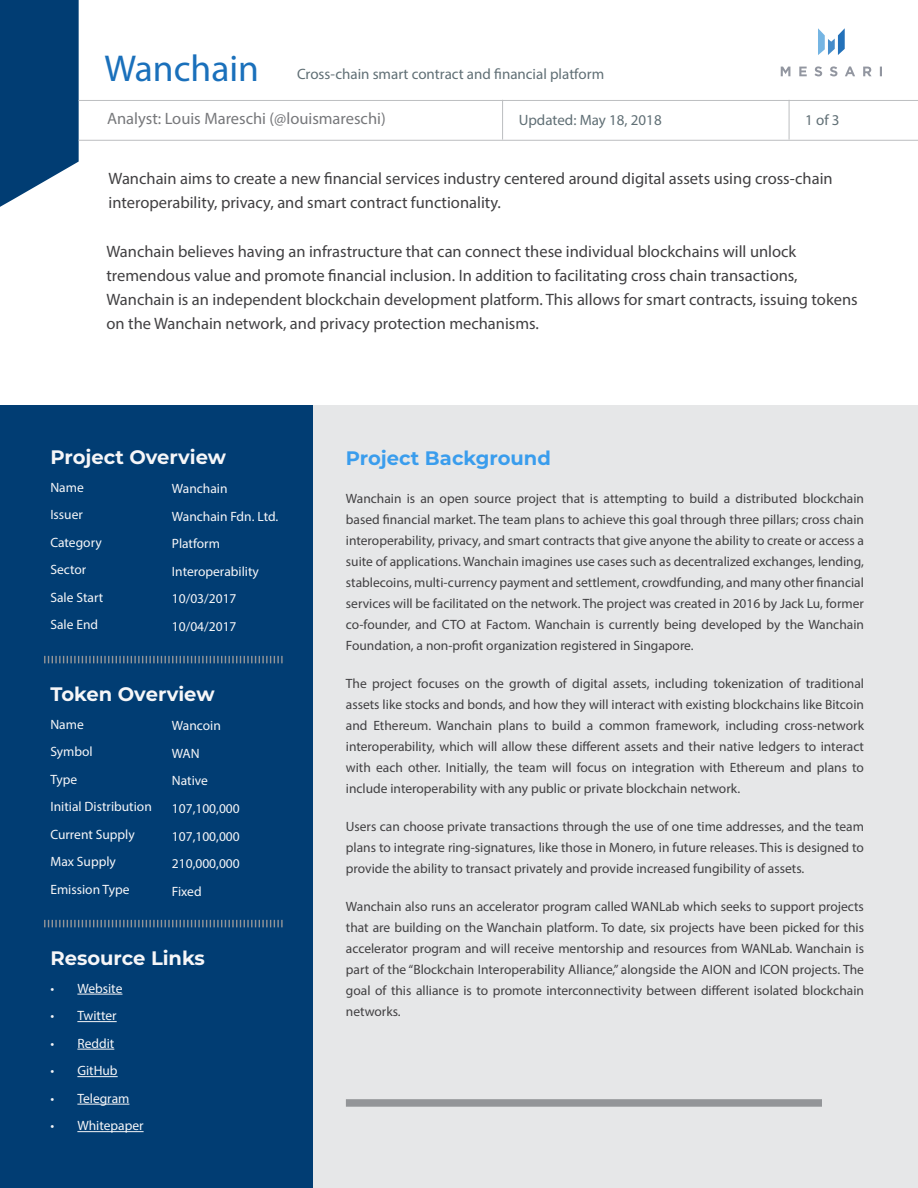
<style>
.page{position:relative;width:918px;height:1188px;background:#fff}
.page>*{position:absolute;margin:0;border:0;box-sizing:border-box;transform-origin:0 0}
.t1{font:37.5px "Myriad Pro";color:#1a70bb}
.t2{font:700 19.5px "Montserrat";color:#f6f6f8}
.t3{font:700 19.5px "Montserrat";color:#3a9ded}
.t4{font:16.5px/24px "Myriad Pro";color:#414042}
.t5{font:16.5px "Myriad Pro";color:#77787b}
.t6{font:15px "Myriad Pro";color:#606f75}
.t7{font:13.5px/21px "Myriad Pro";color:#414042;text-align:justify}
.t8{font:13.5px/27.5px "Myriad Pro";color:#f6f6f8}
</style>
<div class="page">
<div style="left:0;top:405px;width:918px;height:783px;background:#e6e7e8"></div>
<div style="left:0;top:406px;width:312px;height:782px;background:#013d73"></div>
<svg style="left:0;top:0;width:79px;height:207px;background:#1d5382"></svg>
<hr style="left:79px;top:100px;width:839px;height:1px;background:#bcbec0">
<hr style="left:79px;top:140px;width:839px;height:1px;background:#bcbec0">
<hr style="left:502px;top:100px;width:1px;height:40px;background:#bcbec0">
<svg style="left:44px;top:656px;width:239px;height:7px"></svg>
<svg style="left:44px;top:920px;width:239px;height:7px"></svg>
<div style="left:346px;top:1099px;width:476px;height:8px;background:#939598"></div>
<hr style="left:77px;top:994px;width:45px;height:1px;background:#f6f6f8">
<hr style="left:77px;top:1021px;width:40px;height:1px;background:#f6f6f8">
<hr style="left:77px;top:1049px;width:37px;height:1px;background:#f6f6f8">
<hr style="left:77px;top:1076px;width:41px;height:1px;background:#f6f6f8">
<hr style="left:77px;top:1104px;width:52px;height:1px;background:#f6f6f8">
<hr style="left:77px;top:1131px;width:67px;height:1px;background:#f6f6f8">
<hr style="left:789px;top:100px;width:1px;height:40px;background:#bcbec0">
<svg style="left:818px;top:28px;width:27px;height:27px"></svg>
<svg style="left:781px;top:66px;width:101px;height:10px"></svg>
<h1 class="t1" style="left:104px;top:46px;width:156px">Wanchain</h1>
<p class="t6" style="left:297px;top:64px;width:309px">Cross-chain smart contract and financial platform</p>
<p class="t5" style="left:107px;top:109px;width:280px">Analyst: Louis Mareschi (@louismareschi)</p>
<p class="t6" style="left:519px;top:111px;width:144px">Updated: May 18, 2018</p>
<p class="t6" style="left:805px;top:111px;width:36px">1 of 3</p>
<p class="t4" style="left:109px;top:166px;width:726px">Wanchain aims to create a new financial services industry centered around digital assets using cross-chain interoperability, privacy, and smart contract functionality.</p>
<p class="t4" style="left:107px;top:239px;width:753px">Wanchain believes having an infrastructure that can connect these individual blockchains will unlock tremendous value and promote financial inclusion. In addition to facilitating cross chain transactions, Wanchain is an independent blockchain development platform. This allows for smart contracts, issuing tokens on the Wanchain network, and privacy protection mechanisms.</p>
<h2 class="t2" style="left:50px;top:443px;width:177px">Project Overview</h2>
<p class="t8" style="left:50px;top:473px;width:54px">Name<br>Issuer<br>Category<br>Sector<br>Sale Start<br>Sale End</p>
<p class="t8" style="left:172px;top:475px;width:108px">Wanchain<br>Wanchain Fdn. Ltd.<br>Platform<br>Interoperability<br>10/03/2017<br>10/04/2017</p>
<h2 class="t2" style="left:50px;top:680px;width:166px">Token Overview</h2>
<p class="t8" style="left:50px;top:710px;width:103px">Name<br>Symbol<br>Type<br>Initial Distribution<br>Current Supply<br>Max Supply<br>Emission Type</p>
<p class="t8" style="left:172px;top:712px;width:69px">Wancoin<br>WAN<br>Native<br>107,100,000<br>107,100,000<br>210,000,000<br>Fixed</p>
<h2 class="t2" style="left:50px;top:944px;width:156px">Resource Links</h2>
<p class="t8" style="left:50px;top:974px;width:74px">• Website</p>
<p class="t8" style="left:50px;top:1002px;width:68px">• Twitter</p>
<p class="t8" style="left:50px;top:1029px;width:65px">• Reddit</p>
<p class="t8" style="left:50px;top:1057px;width:69px">• GitHub</p>
<p class="t8" style="left:50px;top:1084px;width:81px">• Telegram</p>
<p class="t8" style="left:50px;top:1112px;width:95px">• Whitepaper</p>
<h2 class="t3" style="left:346px;top:444px;width:207px">Project Background</h2>
<p class="t7" style="left:346px;top:488px;width:520px">Wanchain is an open source project that is attempting to build a distributed blockchain based financial market. The team plans to achieve this goal through three pillars; cross chain interoperability, privacy, and smart contracts that give anyone the ability to create or access a suite of applications. Wanchain imagines use cases such as decentralized exchanges, lending, stablecoins, multi-currency payment and settlement, crowdfunding, and many other financial services will be facilitated on the network. The project was created in 2016 by Jack Lu, former co-founder, and CTO at Factom. Wanchain is currently being developed by the Wanchain Foundation, a non-profit organization registered in Singapore.</p>
<p class="t7" style="left:346px;top:673px;width:520px">The project focuses on the growth of digital assets, including tokenization of traditional assets like stocks and bonds, and how they will interact with existing blockchains like Bitcoin and Ethereum. Wanchain plans to build a common framework, including cross-network interoperability, which will allow these different assets and their native ledgers to interact with each other. Initially, the team will focus on integration with Ethereum and plans to include interoperability with any public or private blockchain network.</p>
<p class="t7" style="left:346px;top:816px;width:520px">Users can choose private transactions through the use of one time addresses, and the team plans to integrate ring-signatures, like those in Monero, in future releases. This is designed to provide the ability to transact privately and provide increased fungibility of assets.</p>
<p class="t7" style="left:346px;top:896px;width:520px">Wanchain also runs an accelerator program called WANLab which seeks to support projects that are building on the Wanchain platform. To date, six projects have been picked for this accelerator program and will receive mentorship and resources from WANLab. Wanchain is part of the “Blockchain Interoperability Alliance,” alongside the AION and ICON projects. The goal of this alliance is to promote interconnectivity between different isolated blockchain networks.</p>
</div>
